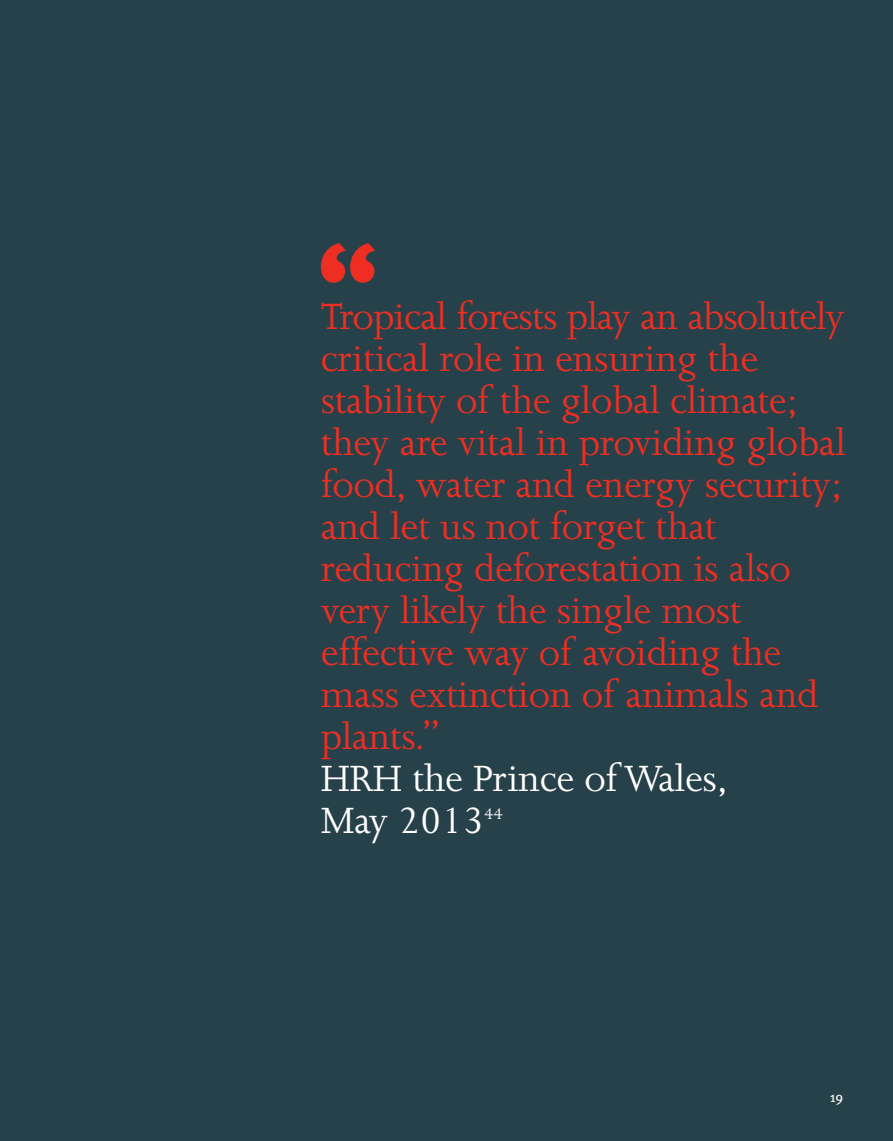
<style>
.page{position:relative;width:893px;height:1141px;background:#27414a}
.page>*{position:absolute;margin:0;border:0;box-sizing:border-box;transform-origin:0 0}
.t1{font:42px/42px "Joanna";letter-spacing:-.01em;color:#ee2e22}
.t2{font:42px/42px "Joanna";letter-spacing:-.01em;color:#fff}
.t3{font:18.38px "Joanna";color:#fff}
.t4{font:14px "Meta OT";color:#fff}
</style>
<div class="page">
<svg style="left:321px;top:243px;width:54px;height:40px"></svg>
<p class="t1" style="left:321px;top:296px;width:527px">Tropical forests play an absolutely critical role in ensuring the stability of the global climate; they are vital in providing global food, water and energy security; and let us not forget that reducing deforestation is also very likely the single most effective way of avoiding the mass extinction of animals and plants.”</p>
<p class="t2" style="left:321px;top:758px;width:409px">HRH the Prince of Wales,<br>May 2013</p>
<p class="t3" style="left:484px;top:804px;width:20px">44</p>
<p class="t4" style="left:830px;top:1088px;width:15px">19</p>
</div>
